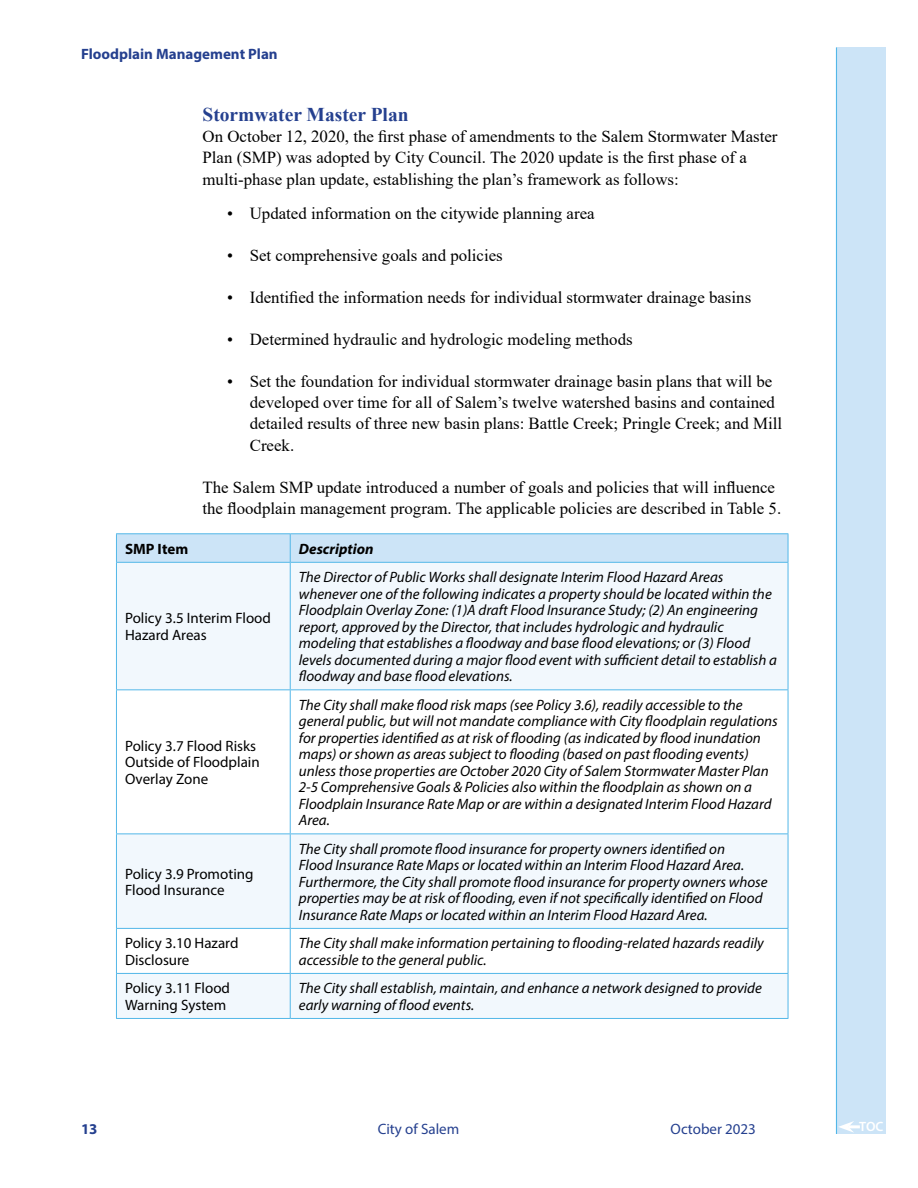
<style>
.page{position:relative;width:918px;height:1188px;background:#fff}
.page>*{position:absolute;margin:0;border:0;box-sizing:border-box;transform-origin:0 0}
.t1{font:700 19.5px "Times New Roman";color:#25408f}
.t2{font:16.8px/21.1px "Times New Roman";color:#000}
.t3{font:italic 15px/16.5px "Myriad Pro";color:#000}
.t4{font:15px/16.5px "Myriad Pro";color:#000}
.t5{font:700 15px "Myriad Pro";color:#25408f}
.t6{font:15px "Myriad Pro";color:#25408f}
.t7{font:italic 700 15px "Myriad Pro";color:#000}
.t8{font:700 15px "Myriad Pro";color:#000}
.t9{font:600 13.5px "Myriad Pro";color:#fff}
</style>
<div class="page">
<div style="left:836px;top:48px;width:50px;height:1086px;background:#cce4f7"></div>
<hr style="left:836px;top:48px;width:1px;height:1086px;background:#53b7e8">
<svg style="left:117px;top:563px;width:671px;height:455px;fill:#f2f8fd"></svg>
<hr style="left:116px;top:533px;width:174px;height:1px;background:#53b7e8">
<hr style="left:290px;top:533px;width:498px;height:1px;background:#53b7e8">
<svg style="left:116px;top:534px;width:673px;height:28px;background:#c9e3f6"></svg>
<hr style="left:116px;top:562px;width:174px;height:1px;background:#53b7e8">
<hr style="left:116px;top:563px;width:1px;height:126px;background:#53b7e8">
<hr style="left:290px;top:562px;width:498px;height:1px;background:#53b7e8">
<hr style="left:290px;top:563px;width:1px;height:126px;background:#53b7e8">
<hr style="left:788px;top:563px;width:1px;height:126px;background:#53b7e8">
<hr style="left:116px;top:689px;width:174px;height:1px;background:#53b7e8">
<hr style="left:116px;top:690px;width:1px;height:143px;background:#53b7e8">
<hr style="left:290px;top:689px;width:498px;height:1px;background:#53b7e8">
<hr style="left:290px;top:690px;width:1px;height:143px;background:#53b7e8">
<hr style="left:788px;top:690px;width:1px;height:143px;background:#53b7e8">
<hr style="left:116px;top:833px;width:174px;height:1px;background:#53b7e8">
<hr style="left:116px;top:834px;width:1px;height:94px;background:#53b7e8">
<hr style="left:290px;top:833px;width:498px;height:1px;background:#53b7e8">
<hr style="left:290px;top:834px;width:1px;height:94px;background:#53b7e8">
<hr style="left:788px;top:834px;width:1px;height:94px;background:#53b7e8">
<hr style="left:116px;top:928px;width:174px;height:1px;background:#53b7e8">
<hr style="left:116px;top:929px;width:1px;height:44px;background:#53b7e8">
<hr style="left:290px;top:928px;width:498px;height:1px;background:#53b7e8">
<hr style="left:290px;top:929px;width:1px;height:44px;background:#53b7e8">
<hr style="left:788px;top:929px;width:1px;height:44px;background:#53b7e8">
<hr style="left:116px;top:973px;width:174px;height:1px;background:#53b7e8">
<hr style="left:116px;top:974px;width:1px;height:44px;background:#53b7e8">
<hr style="left:290px;top:973px;width:498px;height:1px;background:#53b7e8">
<hr style="left:290px;top:974px;width:1px;height:44px;background:#53b7e8">
<hr style="left:788px;top:974px;width:1px;height:44px;background:#53b7e8">
<hr style="left:116px;top:1018px;width:174px;height:1px;background:#53b7e8">
<hr style="left:290px;top:1018px;width:498px;height:1px;background:#53b7e8">
<svg style="left:838px;top:1121px;width:22px;height:12px"></svg>
<p class="t5" style="left:81px;top:44px;width:198px">Floodplain Management Plan</p>
<h1 class="t1" style="left:202px;top:101px;width:208px">Stormwater Master Plan</h1>
<p class="t2" style="left:202px;top:125px;width:577px">On October 12, 2020, the first phase of amendments to the Salem Stormwater Master<br>Plan (SMP) was adopted by City Council. The 2020 update is the first phase of a multi-phase plan update, establishing the plan’s framework as follows:</p>
<p class="t2" style="left:227px;top:203px;width:369px">• Updated information on the citywide planning area</p>
<p class="t2" style="left:227px;top:245px;width:277px">• Set comprehensive goals and policies</p>
<p class="t2" style="left:227px;top:287px;width:525px">• Identified the information needs for individual stormwater drainage basins</p>
<p class="t2" style="left:227px;top:329px;width:407px">• Determined hydraulic and hydrologic modeling methods</p>
<p class="t2" style="left:250px;top:371px;width:534px;text-indent:-22px">• Set the foundation for individual stormwater drainage basin plans that will be developed over time for all of Salem’s twelve watershed basins and contained detailed results of three new basin plans: Battle Creek; Pringle Creek; and Mill Creek.</p>
<p class="t2" style="left:202px;top:476px;width:580px">The Salem SMP update introduced a number of goals and policies that will influence the floodplain management program. The applicable policies are described in Table 5.</p>
<p class="t8" style="left:125px;top:539px;width:65px">SMP Item</p>
<p class="t7" style="left:299px;top:539px;width:76px">Description</p>
<p class="t4" style="left:125px;top:610px;width:147px">Policy 3.5 Interim Flood<br>Hazard Areas</p>
<p class="t4" style="left:125px;top:737px;width:136px">Policy 3.7 Flood Risks<br>Outside of Floodplain<br>Overlay Zone</p>
<p class="t4" style="left:125px;top:865px;width:130px">Policy 3.9 Promoting<br>Flood Insurance</p>
<p class="t3" style="left:299px;top:569px;width:480px">The Director of Public Works shall designate Interim Flood Hazard Areas whenever one of the following indicates a property should be located within the Floodplain Overlay Zone: (1)A draft Flood Insurance Study; (2) An engineering report, approved by the Director, that includes hydrologic and hydraulic modeling that establishes a floodway and base flood elevations; or (3) Flood levels documented during a major flood event with sufficient detail to establish a floodway and base flood elevations.</p>
<p class="t3" style="left:299px;top:696px;width:480px">The City shall make flood risk maps (see Policy 3.6), readily accessible to the general public, but will not mandate compliance with City floodplain regulations for properties identified as at risk of flooding (as indicated by flood inundation maps) or shown as areas subject to flooding (based on past flooding events) unless those properties are October 2020 City of Salem Stormwater Master Plan 2-5 Comprehensive Goals &amp; Policies also within the floodplain as shown on a Floodplain Insurance Rate Map or are within a designated Interim Flood Hazard Area.</p>
<p class="t3" style="left:299px;top:840px;width:470px">The City shall promote flood insurance for property owners identified on<br>Flood Insurance Rate Maps or located within an Interim Flood Hazard Area.<br>Furthermore, the City shall promote flood insurance for property owners whose properties may be at risk of flooding, even if not specifically identified on Flood Insurance Rate Maps or located within an Interim Flood Hazard Area.</p>
<p class="t4" style="left:125px;top:935px;width:115px">Policy 3.10 Hazard<br>Disclosure</p>
<p class="t3" style="left:299px;top:935px;width:466px">The City shall make information pertaining to flooding-related hazards readily accessible to the general public.</p>
<p class="t4" style="left:125px;top:980px;width:107px">Policy 3.11 Flood<br>Warning System</p>
<p class="t3" style="left:299px;top:980px;width:465px">The City shall establish, maintain, and enhance a network designed to provide early warning of flood events.</p>
<p class="t5" style="left:81px;top:1119px;width:18px">13</p>
<p class="t6" style="left:378px;top:1120px;width:83px">City of Salem</p>
<p class="t6" style="left:671px;top:1120px;width:87px">October 2023</p>
<p class="t9" style="left:859px;top:1118px;width:26px">TOC</p>
</div>
